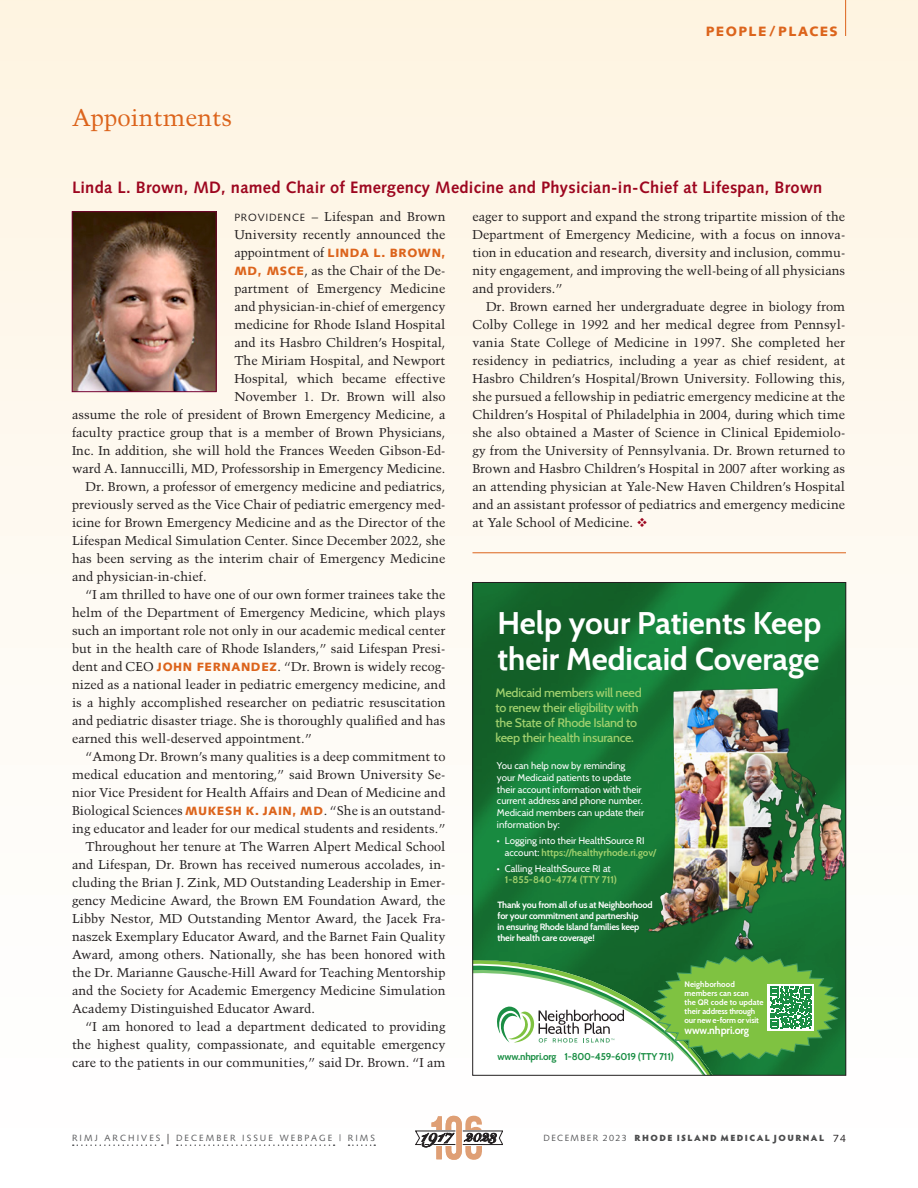
<style>
.page{position:relative;width:918px;height:1188px;background:#fff}
.page>*{position:absolute;margin:0;border:0;box-sizing:border-box;transform-origin:0 0}
.t1{font:700 31.2px/35.5px "Cabin";color:#fff}
.PEOPLE_TITLE-16_oran{font:24px "Trump Mediaeval";color:#dc641c}
.People_Headline-red{font:700 16.5px "Syntax";letter-spacing:.015em;color:#9d061f}
.t2{font:900 13.5px "Syntax";letter-spacing:.1em;color:#dc641c}
.People_text__8_5_12{font:12.75px/18px "Trump Mediaeval";color:#231f20;text-align:justify}
.People_text_1st_line{font:12.75px/18px "Trump Mediaeval";color:#231f20;text-align:right}
.t3{font:500 12.45px/15px "Cabin";letter-spacing:-.02em;color:#9fcf6d}
.t4{font:700 10.5px "Cabin";letter-spacing:-.01em;color:#fff}
.t5{font:9.75px/11.7px "Cabin";color:#fff}
.t6{font:700 9.75px "Cabin";letter-spacing:-.02em;color:#1a8e44}
.t7{font:700 9px/10.8px "Cabin";letter-spacing:-.02em;color:#fff}
.t8{font:900 9px "Hypatia Sans Pro";letter-spacing:.16em;color:#4b4c4d}
.t9{font:9px "Syntax";letter-spacing:.23em;color:#57585a}
.t10{font:700 7.95px/9px "Cabin";letter-spacing:.01em;color:#fff}
.s1{font-family:"Syntax";font-size:10.5px}
.s2{font-family:"Syntax";font-weight:900;font-size:12px;color:#dc641c}
.s3{color:#9d061f}
.s4{font-weight:700;color:#9fcf6d}
.s5{font-size:13.5px;color:#231f20}
.s6{font-family:"Syntax";font-weight:400;color:#57585a}
.s7{font-family:"Syntax";font-weight:400;font-size:10.5px;color:#231f20}
</style>
<div class="page">
<div style="left:0;top:0;width:918px;height:1188px;background:linear-gradient(to bottom,#fef4e2,#fcfeff)"></div>
<img style="left:474px;top:584px;width:370px;height:490px">
<svg style="left:474px;top:950px;width:368px;height:124px"></svg>
<img style="left:644px;top:682px;width:200px;height:295px">
<img style="left:74px;top:214px;width:140px;height:176px">
<div style="left:72px;top:212px;width:144px;height:180px;border:1px solid #750130"></div>
<hr style="left:472px;top:553px;width:374px;height:1px;background:#dc641c">
<hr style="left:845px;top:0;width:1px;height:36px;background:#dc641c">
<svg style="left:73px;top:1144px;width:90px;height:2px"></svg>
<svg style="left:177px;top:1144px;width:158px;height:2px"></svg>
<svg style="left:349px;top:1144px;width:26px;height:2px"></svg>
<svg style="left:415px;top:1116px;width:88px;height:44px"></svg>
<p class="PEOPLE_TITLE-16_oran" style="left:72px;top:103px;width:162px">Appointments</p>
<p class="t2" style="left:706px;top:24px;width:134px">PEOPLE / PLACES</p>
<p class="People_Headline-red" style="left:72px;top:177px;width:752px">Linda L. Brown, MD, named Chair of Emergency Medicine and Physician-in-Chief at Lifespan, Brown</p>
<p class="People_text_1st_line" style="left:72px;top:208px;width:375px"><span class="s1">PROVIDENCE</span> – Lifespan and Brown<br>University recently announced the<br>appointment of <span class="s2">LINDA L. BROWN,<br>MD, MSCE</span>, as the Chair of the De-<br>partment of Emergency Medicine<br>and physician-in-chief of emergency<br>medicine for Rhode Island Hospital<br>and its Hasbro Children’s Hospital,<br>The Miriam Hospital, and Newport<br>Hospital, which became effective<br>November 1. Dr. Brown will also<br>assume the role of president of Brown Emergency Medicine, a faculty practice group that is a member of Brown Physicians, Inc. In addition, she will hold the Frances Weeden Gibson-Ed&shy;ward A. Iannuccilli, MD, Professorship in Emergency Medicine.</p>
<p class="People_text__8_5_12" style="left:72px;top:478px;width:375px;text-indent:14px">Dr. Brown, a professor of emergency medicine and pediatrics, previously served as the Vice Chair of pediatric emergency med&shy;icine for Brown Emergency Medicine and as the Director of the Lifespan Medical Simulation Center. Since December 2022, she has been serving as the interim chair of Emergency Medicine and physician-in-chief.</p>
<p class="People_text__8_5_12" style="left:72px;top:586px;width:375px;text-indent:14px">“I am thrilled to have one of our own former trainees take the helm of the Department of Emergency Medicine, which plays such an important role not only in our academic medical center but in the health care of Rhode Islanders,” said Lifespan Presi&shy;dent and CEO <span class="s2">JOHN FERNANDEZ</span>. “Dr. Brown is widely recog&shy;nized as a national leader in pediatric emergency medicine, and is a highly accomplished researcher on pediatric resuscitation and pediatric disaster triage. She is thoroughly qualified and has earned this well-deserved appointment.”</p>
<p class="People_text__8_5_12" style="left:72px;top:748px;width:375px;text-indent:14px">“Among Dr. Brown’s many qualities is a deep commitment to medical education and mentoring,” said Brown University Se&shy;nior Vice President for Health Affairs and Dean of Medicine and Biological Sciences <span class="s2">MUKESH K. JAIN, MD</span>. “She is an outstand&shy;ing educator and leader for our medical students and residents.”</p>
<p class="People_text__8_5_12" style="left:72px;top:838px;width:375px;text-indent:14px">Throughout her tenure at The Warren Alpert Medical School and Lifespan, Dr. Brown has received numerous accolades, in&shy;cluding the Brian J. Zink, MD Outstanding Leadership in Emer&shy;gency Medicine Award, the Brown EM Foundation Award, the Libby Nestor, MD Outstanding Mentor Award, the Jacek Fra&shy;naszek Exemplary Educator Award, and the Barnet Fain Quality Award, among others. Nationally, she has been honored with the Dr. Marianne Gausche-Hill Award for Teaching Mentorship and the Society for Academic Emergency Medicine Simulation Academy Distinguished Educator Award.</p>
<p class="People_text__8_5_12" style="left:72px;top:1018px;width:375px;text-indent:14px">“I am honored to lead a department dedicated to providing the highest quality, compassionate, and equitable emergency care to the patients in our communities,” said Dr. Brown. “I am</p>
<p class="People_text__8_5_12" style="left:472px;top:208px;width:374px">eager to support and expand the strong tripartite mission of the Department of Emergency Medicine, with a focus on innova&shy;tion in education and research, diversity and inclusion, commu&shy;nity engagement, and improving the well-being of all physicians and providers.”</p>
<p class="People_text__8_5_12" style="left:472px;top:298px;width:374px;text-indent:14px">Dr. Brown earned her undergraduate degree in biology from Colby College in 1992 and her medical degree from Pennsyl&shy;vania State College of Medicine in 1997. She completed her residency in pediatrics, including a year as chief resident, at Hasbro Children’s Hospital/Brown University. Following this, she pursued a fellowship in pediatric emergency medicine at the Children’s Hospital of Philadelphia in 2004, during which time she also obtained a Master of Science in Clinical Epidemiolo&shy;gy from the University of Pennsylvania. Dr. Brown returned to Brown and Hasbro Children’s Hospital in 2007 after working as an attending physician at Yale-New Haven Children’s Hospital and an assistant professor of pediatrics and emergency medicine at Yale School of Medicine. <span class="s3">❖</span></p>
<p class="t1" style="left:498px;top:604px;width:325px">Help your Patients Keep their Medicaid Coverage</p>
<p class="t3" style="left:496px;top:684px;width:148px">Medicaid members will need to renew their eligibility with the State of Rhode Island to keep their health insurance.</p>
<p class="t5" style="left:497px;top:759px;width:149px">You can help now by reminding your Medicaid patients to update their account information with their current address and phone number.<br>Medicaid members can update their information by:</p>
<p class="t5" style="left:505px;top:834px;width:153px;text-indent:-8px">• Logging into their HealthSource RI account: <span class="s4">https://healthyrhode.ri.gov/</span></p>
<p class="t5" style="left:505px;top:862px;width:114px;text-indent:-8px">• Calling HealthSource RI at<br><span class="s4">1-855-840-4774 (TTY 711)</span></p>
<p class="t7" style="left:498px;top:899px;width:157px">Thank you from all of us at Neighborhood for your commitment and partnership<br>in ensuring Rhode Island families keep their health care coverage!</p>
<p class="t10" style="left:685px;top:979px;width:81px">Neighborhood members can scan<br>the QR code to update their address through our new e-form or visit</p>
<p class="t4" style="left:685px;top:1022px;width:66px">www.nhpri.org</p>
<p class="t6" style="left:498px;top:1049px;width:178px">www.nhpri.org 1-800-459-6019 (TTY 711)</p>
<p class="t9" style="left:72px;top:1132px;width:305px">RIMJ ARCHIVES <span class="s5">|</span> DECEMBER ISSUE WEBPAGE | RIMS</p>
<p class="t8" style="left:544px;top:1131px;width:304px"><span class="s6">DECEMBER 2023</span> RHODE ISLAND MEDICAL JOURNAL <span class="s7">74</span></p>
</div>
